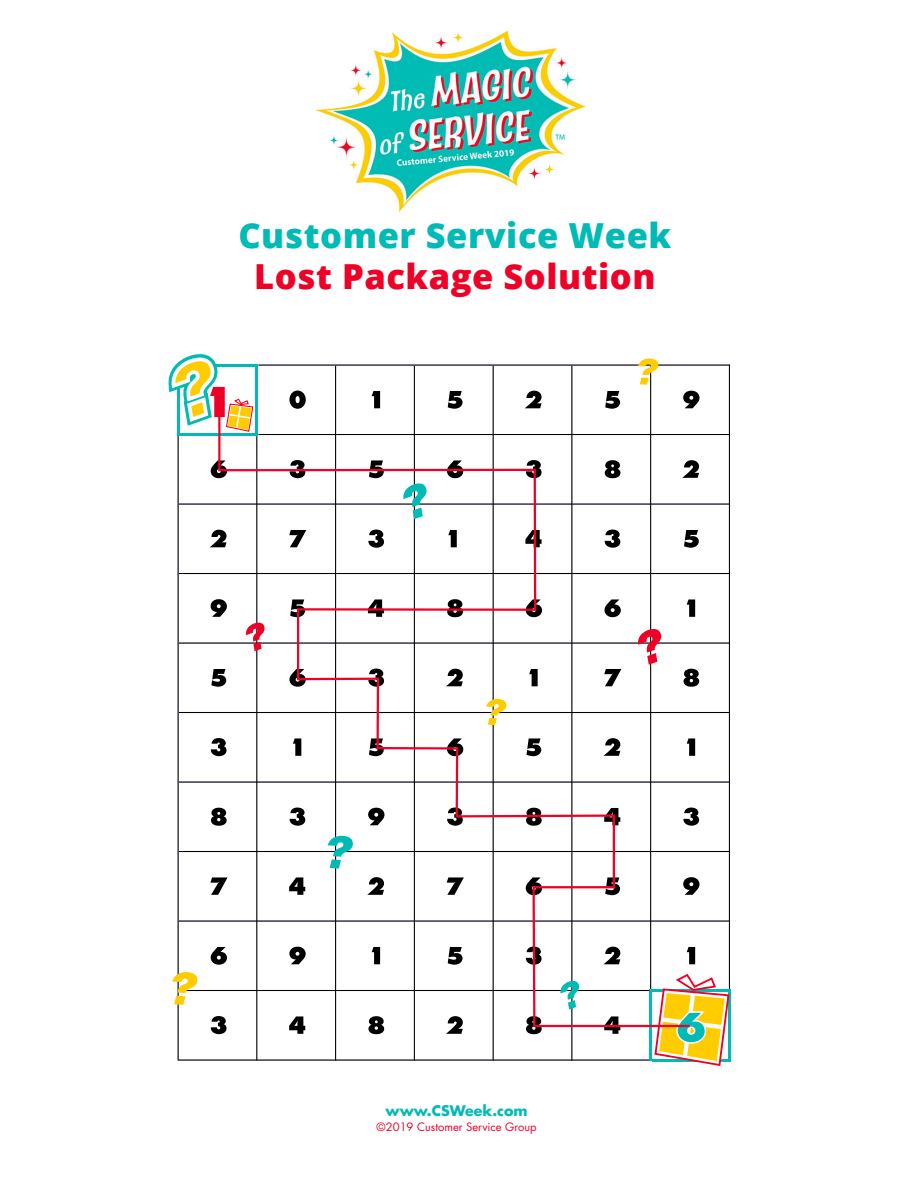
<style>
.page{position:relative;width:918px;height:1188px;background:#fff}
.page>*{position:absolute;margin:0;border:0;box-sizing:border-box;transform-origin:0 0}
.t1{font:800 34.5px "Open Sans";letter-spacing:.015em;color:#00bbb5}
.t2{font:800 34.5px "Open Sans";letter-spacing:.015em;color:#ef0027}
.t3{font:700 14.25px "Futura";color:#00bbb5}
.t4{font:11.25px "Futura";color:#ef0027}
</style>
<div class="page">
<svg style="left:289px;top:391px;width:17px;height:13px"></svg>
<svg style="left:372px;top:391px;width:8px;height:13px"></svg>
<svg style="left:448px;top:391px;width:15px;height:13px"></svg>
<svg style="left:526px;top:391px;width:16px;height:13px"></svg>
<svg style="left:605px;top:391px;width:15px;height:13px"></svg>
<svg style="left:683px;top:391px;width:17px;height:17px"></svg>
<svg style="left:211px;top:461px;width:6px;height:17px"></svg>
<svg style="left:692px;top:460px;width:7px;height:18px"></svg>
<svg style="left:210px;top:530px;width:7px;height:17px"></svg>
<svg style="left:692px;top:530px;width:7px;height:18px"></svg>
<svg style="left:211px;top:599px;width:6px;height:18px"></svg>
<svg style="left:692px;top:599px;width:3px;height:18px"></svg>
<svg style="left:211px;top:669px;width:6px;height:18px"></svg>
<svg style="left:692px;top:669px;width:7px;height:18px"></svg>
<svg style="left:211px;top:738px;width:6px;height:18px"></svg>
<svg style="left:692px;top:738px;width:3px;height:18px"></svg>
<svg style="left:211px;top:808px;width:6px;height:18px"></svg>
<svg style="left:692px;top:808px;width:7px;height:18px"></svg>
<svg style="left:210px;top:877px;width:7px;height:18px"></svg>
<svg style="left:692px;top:877px;width:8px;height:18px"></svg>
<svg style="left:211px;top:947px;width:6px;height:18px"></svg>
<svg style="left:692px;top:947px;width:3px;height:17px"></svg>
<svg style="left:211px;top:1016px;width:16px;height:18px"></svg>
<svg style="left:289px;top:1028px;width:16px;height:6px"></svg>
<svg style="left:368px;top:1028px;width:16px;height:6px"></svg>
<svg style="left:446px;top:1028px;width:17px;height:6px"></svg>
<svg style="left:526px;top:1028px;width:16px;height:6px"></svg>
<svg style="left:604px;top:1028px;width:16px;height:6px"></svg>
<hr style="left:650px;top:989px;width:2px;height:72px;background:#00bbb5">
<hr style="left:728px;top:992px;width:3px;height:69px;background:#00bbb5">
<hr style="left:652px;top:989px;width:79px;height:3px;background:#00bbb5">
<hr style="left:652px;top:1059px;width:79px;height:2px;background:#00bbb5">
<hr style="left:180px;top:364px;width:78px;height:2px;background:#00bbb5">
<hr style="left:177px;top:364px;width:3px;height:72px;background:#00bbb5">
<hr style="left:180px;top:433px;width:78px;height:3px;background:#00bbb5">
<hr style="left:256px;top:366px;width:2px;height:70px;background:#00bbb5">
<hr style="left:179px;top:990px;width:470px;height:1px;background:#000">
<hr style="left:650px;top:366px;width:1px;height:623px;background:#000">
<hr style="left:729px;top:365px;width:1px;height:624px;background:#000">
<hr style="left:178px;top:1059px;width:471px;height:2px;background:#000">
<hr style="left:178px;top:436px;width:1px;height:624px;background:#000">
<hr style="left:256px;top:436px;width:1px;height:625px;background:#000">
<hr style="left:335px;top:366px;width:1px;height:695px;background:#000">
<hr style="left:414px;top:366px;width:1px;height:695px;background:#000">
<hr style="left:493px;top:366px;width:1px;height:695px;background:#000">
<hr style="left:571px;top:366px;width:1px;height:695px;background:#000">
<hr style="left:258px;top:364px;width:472px;height:2px;background:#000">
<hr style="left:258px;top:434px;width:472px;height:1px;background:#000">
<hr style="left:179px;top:503px;width:551px;height:2px;background:#000">
<hr style="left:179px;top:573px;width:551px;height:1px;background:#000">
<hr style="left:179px;top:642px;width:551px;height:2px;background:#000">
<hr style="left:179px;top:712px;width:551px;height:1px;background:#000">
<hr style="left:179px;top:781px;width:551px;height:2px;background:#000">
<hr style="left:179px;top:851px;width:551px;height:1px;background:#000">
<hr style="left:179px;top:920px;width:551px;height:2px;background:#000">
<svg style="left:653px;top:973px;width:77px;height:93px"></svg>
<svg style="left:168px;top:354px;width:86px;height:72px"></svg>
<svg style="left:638px;top:358px;width:21px;height:27px"></svg>
<svg style="left:172px;top:972px;width:26px;height:33px"></svg>
<img style="left:315px;top:30px;width:271px;height:183px">
<svg style="left:217px;top:404px;width:475px;height:624px"></svg>
<h1 class="t1" style="left:238px;top:209px;width:434px">Customer Service Week</h1>
<h1 class="t2" style="left:254px;top:250px;width:403px">Lost Package Solution</h1>
<p class="t3" style="left:386px;top:1101px;width:144px">www.CSWeek.com</p>
<p class="t4" style="left:376px;top:1120px;width:162px">©2019 Customer Service Group</p>
</div>
